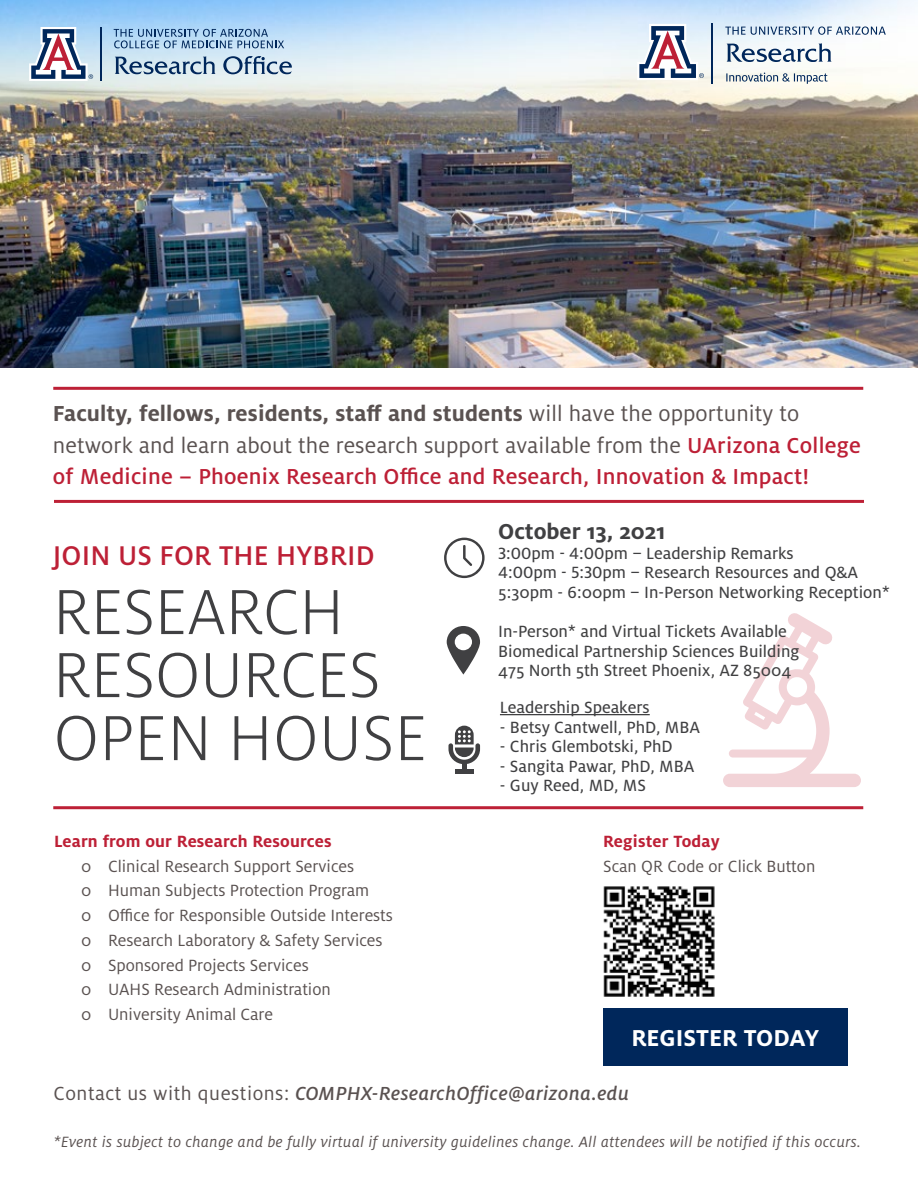
<style>
.page{position:relative;width:918px;height:1188px;background:#fff}
.page>*{position:absolute;margin:0;border:0;box-sizing:border-box;transform-origin:0 0}
.t1{font:300 70.5px/63px "Milo OT";letter-spacing:-.01em;color:#404042}
.t2{font:500 30px "Milo OT";letter-spacing:.005em;color:#bd2036}
.t3{font:700 25.5px "Milo OT";color:#fff}
.t4{font:24px/31.5px "Milo OT";letter-spacing:.005em;color:#5a5251}
.t5{font:700 24px "Milo OT";color:#404042}
.t6{font:italic 500 21px "Milo OT";letter-spacing:.025em;color:#5a5251}
.t7{font:18px/24.8px "Milo OT";color:#5a5251}
.t8{font:18px/19.5px "Milo OT Text";color:#404042}
.t9{font:18px/19.5px "Milo OT Text";color:#414142}
.t10{font:700 18px "Milo OT";letter-spacing:.01em;color:#bd2036}
.t11{font:italic 16.5px "Milo OT";letter-spacing:.025em;color:#5a5251}
.s1{font-weight:700}
.s2{font-weight:500;color:#bd2036}
.s3{font-weight:400;font-style:normal}
</style>
<div class="page">
<hr style="left:54px;top:500px;width:810px;height:3px;background:#bd2036">
<hr style="left:53px;top:387px;width:810px;height:3px;background:#bd2036">
<svg style="left:723px;top:613px;width:138px;height:174px"></svg>
<svg style="left:444px;top:538px;width:41px;height:40px"></svg>
<hr style="left:455px;top:770px;width:19px;height:4px;background:#404042">
<div style="left:462px;top:760px;width:5px;height:10px;background:#404042"></div>
<svg style="left:448px;top:726px;width:32px;height:38px"></svg>
<hr style="left:500px;top:714px;width:150px;height:1px;background:#404042">
<svg style="left:447px;top:626px;width:33px;height:49px"></svg>
<hr style="left:53px;top:806px;width:810px;height:3px;background:#bd2036">
<img style="left:0;top:0;width:918px;height:367px">
<div style="left:603px;top:1008px;width:244px;height:57px;background:#00275b"></div>
<img style="left:603px;top:886px;width:112px;height:111px">
<svg style="left:29px;top:27px;width:64px;height:54px"></svg>
<hr style="left:101px;top:27px;width:1px;height:54px;background:#00275b">
<svg style="left:114px;top:29px;width:170px;height:19px;background:#8dafcf"></svg>
<svg style="left:115px;top:56px;width:101px;height:18px;background:#95aec3"></svg>
<svg style="left:223px;top:56px;width:69px;height:18px"></svg>
<svg style="left:637px;top:24px;width:67px;height:56px"></svg>
<hr style="left:712px;top:24px;width:1px;height:60px;background:#00275b">
<svg style="left:726px;top:73px;width:102px;height:11px"></svg>
<svg style="left:726px;top:43px;width:106px;height:19px"></svg>
<svg style="left:725px;top:26px;width:161px;height:9px"></svg>
<h3 class="t4" style="left:53px;top:398px;width:810px"><span class="s1">Faculty, fellows, residents, staff and students</span> will have the opportunity to network and learn about the research support available from the <span class="s2">UArizona College of Medicine – Phoenix Research Office and Research, Innovation &amp; Impact!</span></h3>
<h2 class="t2" style="left:53px;top:539px;width:323px">JOIN US FOR THE HYBRID</h2>
<h1 class="t1" style="left:53px;top:581px;width:376px">RESEARCH<br>RESOURCES<br>OPEN HOUSE</h1>
<p class="t10" style="left:54px;top:831px;width:279px">Learn from our Research Resources</p>
<p class="t7" style="left:81px;top:854px;width:314px">0 Clinical Research Support Services<br>0 Human Subjects Protection Program<br>0 Office for Responsible Outside Interests 0 Research Laboratory &amp; Safety Services 0 Sponsored Projects Services<br>0 UAHS Research Administration<br>0 University Animal Care</p>
<h3 class="t5" style="left:498px;top:518px;width:169px">October 13, 2021</h3>
<p class="t8" style="left:498px;top:544px;width:394px">3:00pm - 4:00pm – Leadership Remarks<br>4:00pm - 5:30pm – Research Resources and Q&amp;A<br>5:30pm - 6:00pm – In-Person Networking Reception*</p>
<p class="t9" style="left:498px;top:622px;width:303px">In-Person* and Virtual Tickets Available<br>Biomedical Partnership Sciences Building<br>475 North 5th Street Phoenix, AZ 85004</p>
<p class="t8" style="left:500px;top:698px;width:151px">Leadership Speakers</p>
<p class="t8" style="left:500px;top:717px;width:202px">- Betsy Cantwell, PhD, MBA</p>
<p class="t8" style="left:500px;top:737px;width:174px">- Chris Glembotski, PhD</p>
<p class="t8" style="left:500px;top:756px;width:196px">- Sangita Pawar, PhD, MBA</p>
<p class="t8" style="left:500px;top:776px;width:148px">- Guy Reed, MD, MS</p>
<p class="t10" style="left:603px;top:831px;width:118px">Register Today</p>
<p class="t7" style="left:603px;top:854px;width:214px">Scan QR Code or Click Button</p>
<h3 class="t3" style="left:631px;top:1024px;width:189px">REGISTER TODAY</h3>
<p class="t6" style="left:54px;top:1082px;width:577px"><span class="s3">Contact us with questions:</span> COMPHX-ResearchOffice@arizona.edu</p>
<p class="t11" style="left:54px;top:1133px;width:809px">*Event is subject to change and be fully virtual if university guidelines change. All attendees will be notified if this occurs.</p>
</div>
